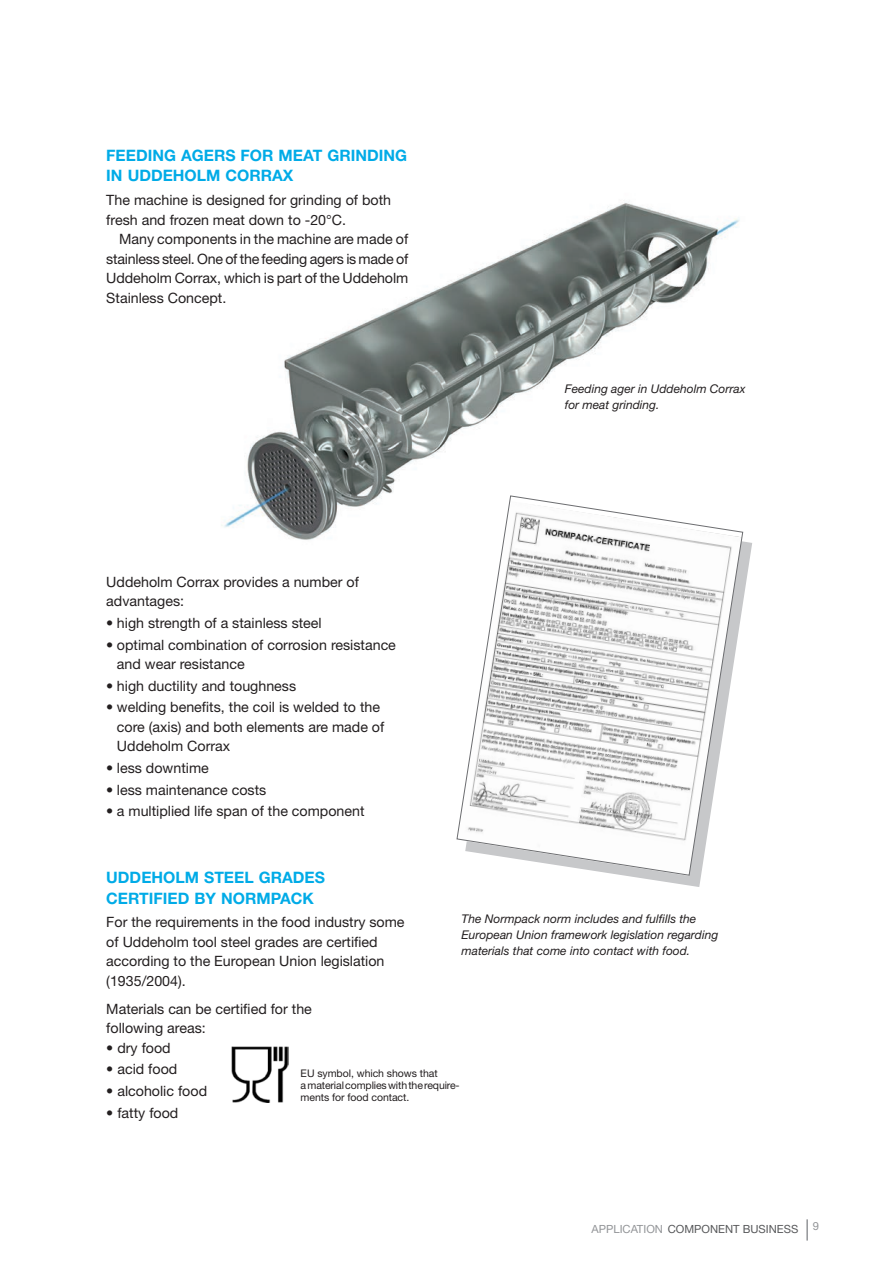
<style>
.page{position:relative;width:893px;height:1263px;background:#fff}
.page>*{position:absolute;margin:0;border:0;box-sizing:border-box;transform-origin:0 0}
.t1{font:700 15.75px/20.2px "Helvetica Neue";color:#00abe7}
.t2{font:14.25px/19.5px "Helvetica Neue";color:#231f20}
.t3{font:italic 12px/15.8px "Helvetica Neue";color:#231f20}
.t4{font:11.25px "Helvetica Neue";color:#57585a}
.t5{font:11.25px "Helvetica Neue";color:#939598}
.t6{font:10.5px/12px "Helvetica Neue";letter-spacing:-.005em;color:#231f20}
.s1{color:#939598}
</style>
<div class="page">
<hr style="left:806px;top:1219px;width:2px;height:21px;background:#939598">
<img style="left:221px;top:202px;width:519px;height:338px">
<svg style="left:629px;top:532px;width:123px;height:355px"></svg>
<svg style="left:457px;top:495px;width:286px;height:381px"></svg>
<img style="left:231px;top:1047px;width:57px;height:56px">
<p class="t1" style="left:106px;top:145px;width:302px">FEEDING AGERS FOR MEAT GRINDING<br>IN UDDEHOLM CORRAX</p>
<p class="t2" style="left:106px;top:190px;width:286px">The machine is designed for grinding of both fresh and frozen meat down to -20°C.</p>
<p class="t2" style="left:106px;top:229px;width:303px;text-align:justify;text-indent:13px">Many components in the machine are made of stainless steel. One of the feeding agers is made of Uddeholm Corrax, which is part of the Uddeholm Stainless Concept.</p>
<p class="t2" style="left:106px;top:572px;width:254px">Uddeholm Corrax provides a number of advantages:</p>
<p class="t2" style="left:106px;top:613px;width:217px">• high strength of a stainless steel</p>
<p class="t2" style="left:117px;top:634px;width:280px;text-indent:-11px">• optimal combination of corrosion resistance and wear resistance</p>
<p class="t2" style="left:106px;top:676px;width:191px">• high ductility and toughness</p>
<p class="t2" style="left:117px;top:697px;width:269px;text-indent:-11px">• welding benefits, the coil is welded to the core (axis) and both elements are made of<br>Uddeholm Corrax</p>
<p class="t2" style="left:106px;top:758px;width:104px">• less downtime</p>
<p class="t2" style="left:106px;top:779px;width:162px">• less maintenance costs</p>
<p class="t2" style="left:106px;top:801px;width:260px">• a multiplied life span of the component</p>
<p class="t3" style="left:565px;top:381px;width:182px">Feeding ager in Uddeholm Corrax for meat grinding.</p>
<p class="t1" style="left:106px;top:867px;width:220px">UDDEHOLM STEEL GRADES<br>CERTIFIED BY NORMPACK</p>
<p class="t2" style="left:106px;top:912px;width:300px">For the requirements in the food industry some of Uddeholm tool steel grades are certified according to the European Union legislation (1935/2004).</p>
<p class="t2" style="left:106px;top:999px;width:207px">Materials can be certified for the following areas:</p>
<p class="t2" style="left:106px;top:1038px;width:66px">• dry food</p>
<p class="t2" style="left:106px;top:1059px;width:72px">• acid food</p>
<p class="t2" style="left:106px;top:1081px;width:102px">• alcoholic food</p>
<p class="t2" style="left:106px;top:1102px;width:74px">• fatty food</p>
<p class="t3" style="left:462px;top:911px;width:258px">The Normpack norm includes and fulfills the<br>European Union framework legislation regarding materials that come into contact with food.</p>
<p class="t6" style="left:301px;top:1067px;width:161px">EU symbol, which shows that<br>a material complies with the require&shy;ments for food contact.</p>
<p class="t4" style="left:591px;top:1222px;width:208px"><span class="s1">APPLICATION</span> COMPONENT BUSINESS</p>
<p class="t5" style="left:813px;top:1219px;width:8px">9</p>
</div>
